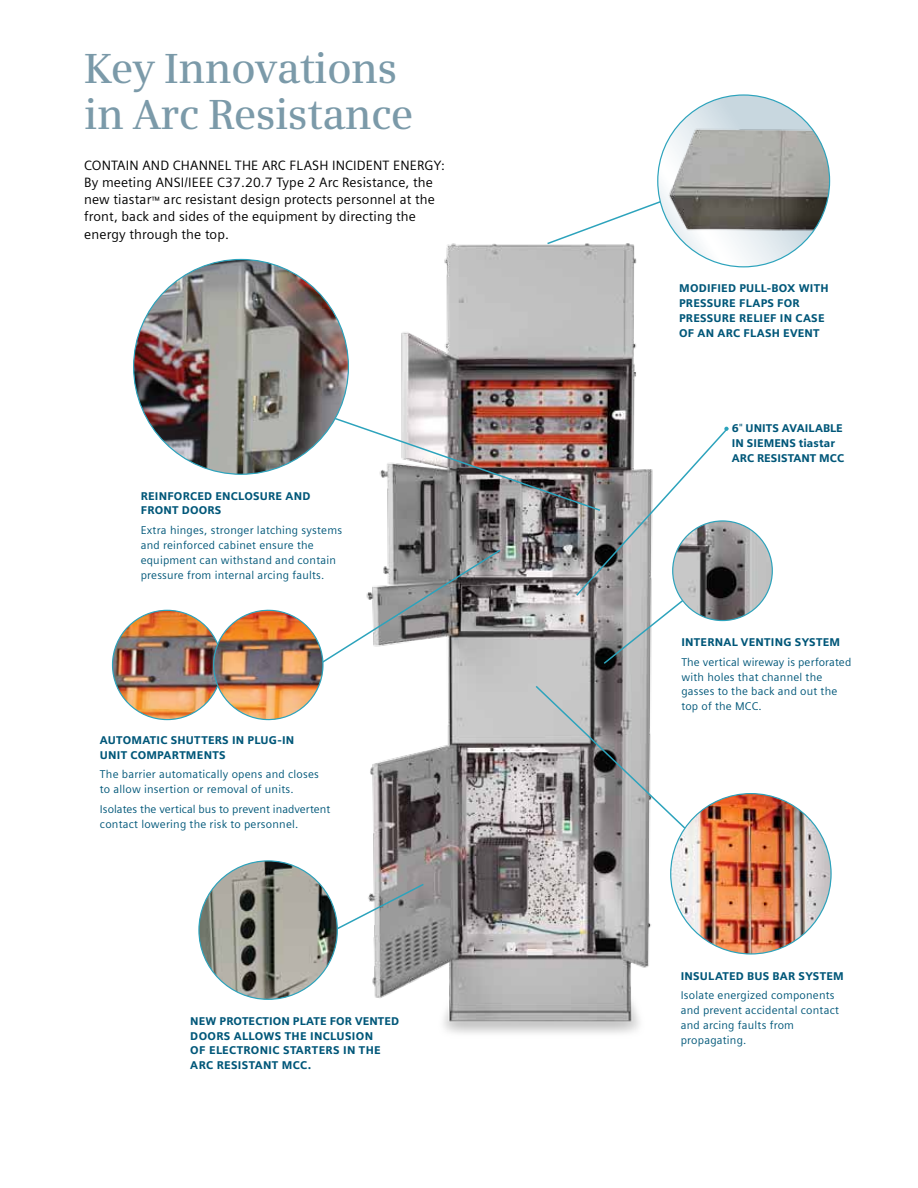
<style>
.page{position:relative;width:918px;height:1188px;background:#fff}
.page>*{position:absolute;margin:0;border:0;box-sizing:border-box;transform-origin:0 0}
.t1{font:600 42px/46.5px "Siemens Serif";letter-spacing:-.015em;color:#7b9aa9}
.t2{font:13.5px/17.1px "Siemens Sans";letter-spacing:.01em;color:#000}
.t3{font:11.25px/14.9px "Siemens Sans";letter-spacing:.02em;color:#005779}
.t4{font:900 11.25px/14.9px "Siemens Sans";letter-spacing:.02em;color:#005779}
.s1{font-size:10.5px}
.s2{font-weight:400}
</style>
<div class="page">
<img style="left:372px;top:243px;width:279px;height:791px">
<svg style="left:546px;top:170px;width:116px;height:75px"></svg>
<svg style="left:337px;top:882px;width:88px;height:65px"></svg>
<img style="left:673px;top:521px;width:99px;height:100px;border-radius:50px">
<img style="left:134px;top:259px;width:214px;height:215px;border-radius:107px">
<svg style="left:658px;top:95px;width:172px;height:172px"></svg>
<img style="left:662px;top:96px;width:168px;height:155px">
<img style="left:199px;top:861px;width:138px;height:138px">
<img style="left:671px;top:794px;width:160px;height:160px;border-radius:80px">
<img style="left:113px;top:610px;width:109px;height:110px;border-radius:55px">
<svg style="left:211px;top:400px;width:519px;height:461px"></svg>
<h1 class="t1" style="left:84px;top:45px;width:331px">Key Innovations in Arc Resistance</h1>
<p class="t2" style="left:84px;top:157px;width:362px">CONTAIN AND CHANNEL THE ARC FLASH INCIDENT ENERGY:<br>By meeting ANSI/IEEE C37.20.7 Type 2 Arc Resistance, the new tiastar<span class="s1">™</span> arc resistant design protects personnel at the front, back and sides of the equipment by directing the energy through the top.</p>
<p class="t4" style="left:141px;top:488px;width:171px">REINFORCED ENCLOSURE AND<br>FRONT DOORS</p>
<p class="t3" style="left:141px;top:523px;width:203px">Extra hinges, stronger latching systems and reinforced cabinet ensure the equipment can withstand and contain pressure from internal arcing faults.</p>
<p class="t4" style="left:100px;top:733px;width:196px">AUTOMATIC SHUTTERS IN PLUG-IN<br>UNIT COMPARTMENTS</p>
<p class="t3" style="left:100px;top:767px;width:220px">The barrier automatically opens and closes to allow insertion or removal of units.</p>
<p class="t3" style="left:100px;top:801px;width:232px">Isolates the vertical bus to prevent inadvertent contact lowering the risk to personnel.</p>
<p class="t4" style="left:190px;top:1013px;width:210px">NEW PROTECTION PLATE FOR VENTED<br>DOORS ALLOWS THE INCLUSION<br>OF ELECTRONIC STARTERS IN THE<br>ARC RESISTANT MCC.</p>
<p class="t4" style="left:679px;top:281px;width:151px">MODIFIED PULL-BOX WITH<br>PRESSURE FLAPS FOR<br>PRESSURE RELIEF IN CASE<br>OF AN ARC FLASH EVENT</p>
<p class="t4" style="left:732px;top:421px;width:114px">6<span class="s2">"</span> UNITS AVAILABLE<br>IN SIEMENS tiastar<br>ARC RESISTANT MCC</p>
<p class="t4" style="left:681px;top:635px;width:160px">INTERNAL VENTING SYSTEM</p>
<p class="t3" style="left:681px;top:654px;width:171px">The vertical wireway is perforated with holes that channel the gasses to the back and out the top of the MCC.</p>
<p class="t4" style="left:681px;top:969px;width:165px">INSULATED BUS BAR SYSTEM</p>
<p class="t3" style="left:681px;top:988px;width:160px">Isolate energized components and prevent accidental contact and arcing faults from propagating.</p>
</div>
